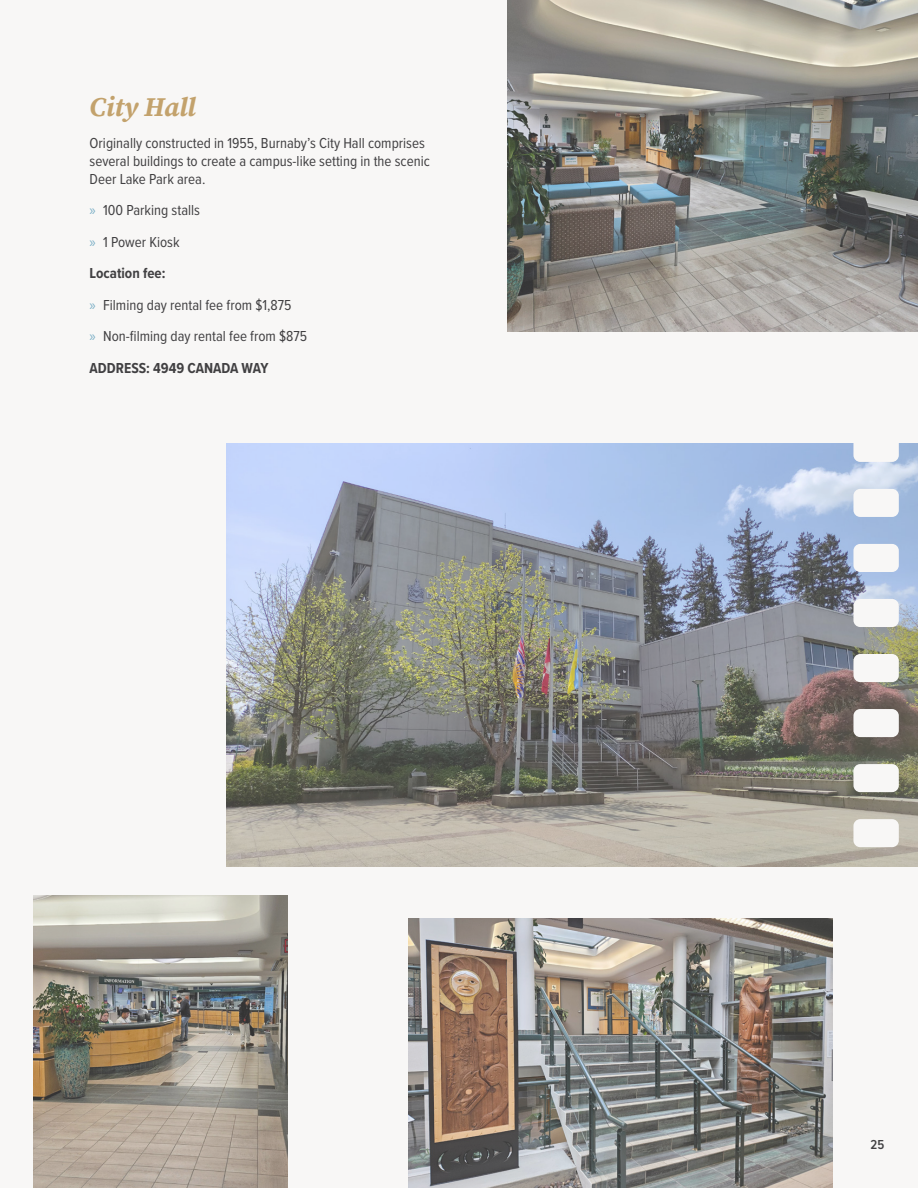
<style>
.page{position:relative;width:918px;height:1188px;background:#f8f7f6}
.page>*{position:absolute;margin:0;border:0;box-sizing:border-box;transform-origin:0 0}
.t1{font:italic 700 27px "Source Serif Pro";color:#c3a26c}
.t2{font:15px/31.5px "Proxima Nova Cond";color:#414042}
.t3{font:600 13.5px "Proxima Nova Cond";color:#414042}
.s1{font-family:"Myriad Pro";color:#7db0c7}
.s2{font-weight:700}
</style>
<div class="page">
<img style="left:34px;top:895px;width:254px;height:293px">
<img style="left:227px;top:444px;width:691px;height:422px">
<img style="left:408px;top:919px;width:424px;height:269px">
<div style="left:853px;top:434px;width:46px;height:28px;background:#f8f7f6;border-radius:7px"></div>
<div style="left:853px;top:489px;width:46px;height:28px;background:#f8f7f6;border-radius:7px"></div>
<div style="left:853px;top:544px;width:46px;height:28px;background:#f8f7f6;border-radius:7px"></div>
<div style="left:853px;top:599px;width:46px;height:28px;background:#f8f7f6;border-radius:7px"></div>
<div style="left:853px;top:654px;width:46px;height:28px;background:#f8f7f6;border-radius:7px"></div>
<div style="left:853px;top:709px;width:46px;height:28px;background:#f8f7f6;border-radius:7px"></div>
<div style="left:853px;top:764px;width:46px;height:28px;background:#f8f7f6;border-radius:7px"></div>
<div style="left:853px;top:819px;width:46px;height:28px;background:#f8f7f6;border-radius:7px"></div>
<img style="left:508px;top:0;width:410px;height:332px">
<h1 class="t1" style="left:90px;top:89px;width:107px">City Hall</h1>
<p class="t2" style="left:90px;top:133px;width:342px;line-height:18px">Originally constructed in 1955, Burnaby’s City Hall comprises several buildings to create a campus-like setting in the scenic<br>Deer Lake Park area.</p>
<p class="t2" style="left:90px;top:194px;width:219px"><span class="s1">»</span> 100 Parking stalls<br><span class="s1">»</span> 1 Power Kiosk<br><span class="s2">Location fee:<br></span><span class="s1">»</span> Filming day rental fee from $1,875<br><span class="s1">»</span> Non-filming day rental fee from $875<br><span class="s2">ADDRESS: 4949 CANADA WAY</span></p>
<p class="t3" style="left:870px;top:1135px;width:15px">25</p>
</div>
